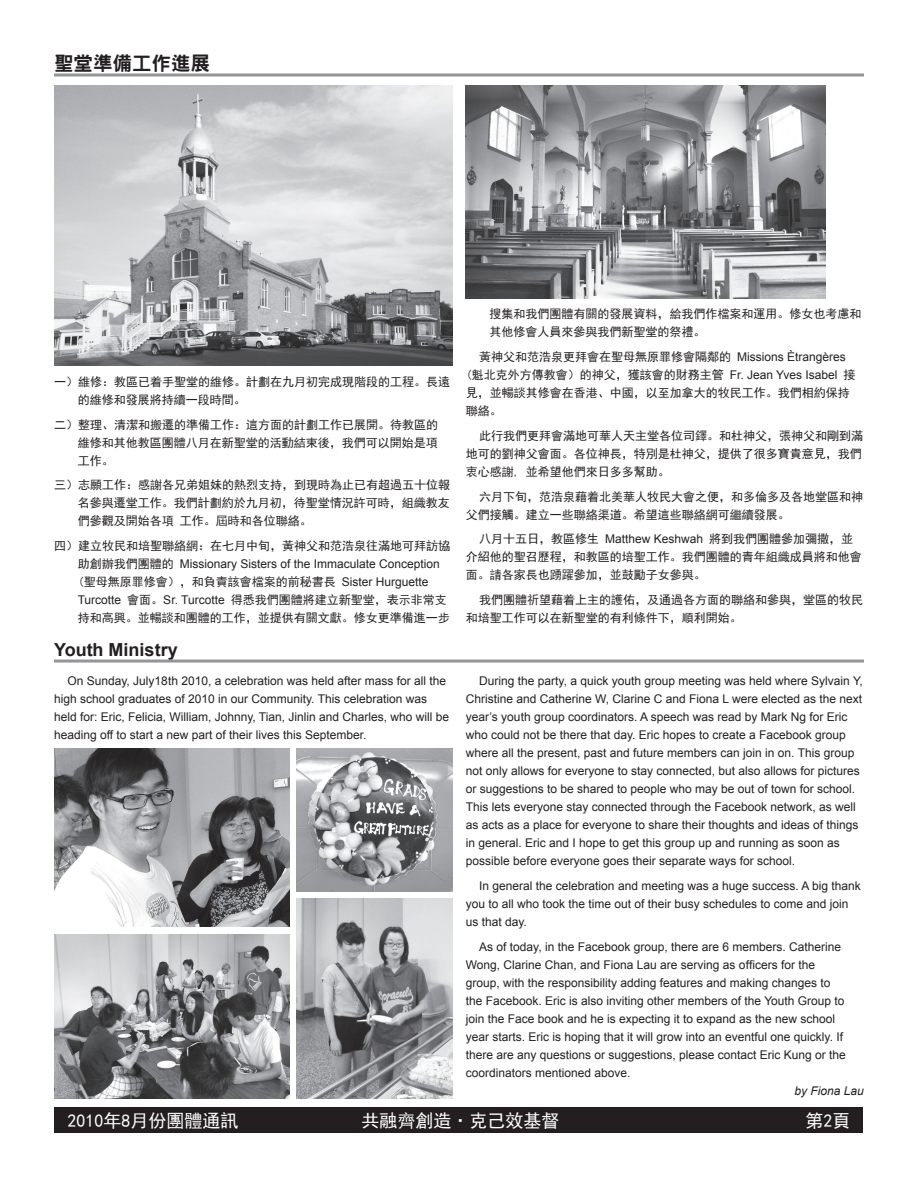
<style>
.page{position:relative;width:918px;height:1188px;background:#fff}
.page>*{position:absolute;margin:0;border:0;box-sizing:border-box;transform-origin:0 0}
.t1{font:800 19.5px "Han Wang Hei";color:#231f20}
.t2{font:18px "Sim Hei";color:#fff}
.t3{font:700 18px "Arial";color:#231f20}
.t4{font:12px/18px "Arial";color:#231f20}
.t5{font:12px/18px "Sim Hei";color:#231f20}
.t6{font:italic 12px "Arial";color:#231f20}
.s1{font-family:"Sim Hei"}
.s2{font-family:"Arial"}
</style>
<div class="page">
<div style="left:55px;top:1108px;width:808px;height:25px;background:#231f20"></div>
<hr style="left:54px;top:660px;width:810px;height:3px;background:#939598">
<hr style="left:54px;top:74px;width:810px;height:2px;background:#939598">
<img style="left:54px;top:85px;width:398px;height:280px">
<img style="left:466px;top:85px;width:360px;height:213px">
<img style="left:297px;top:748px;width:155px;height:144px">
<img style="left:297px;top:898px;width:155px;height:201px">
<img style="left:54px;top:935px;width:235px;height:164px">
<img style="left:54px;top:748px;width:235px;height:178px">
<h1 class="t1" style="left:54px;top:53px;width:157px">聖堂準備工作進展</h1>
<p class="t5" style="left:78px;top:373px;width:374px;text-indent:-24px">一）維修：教區已着手聖堂的維修。計劃在九月初完成現階段的工程。長遠的維修和發展將持續一段時間。</p>
<p class="t5" style="left:78px;top:415px;width:362px;text-align:justify;text-indent:-24px">二）整理、清潔和搬遷的準備工作：這方面的計劃工作已展開。待教區的維修和其他教區團體八月在新聖堂的活動結束後，我們可以開始是項工作。</p>
<p class="t5" style="left:78px;top:476px;width:374px;text-align:justify;text-indent:-24px">三）志願工作：感謝各兄弟姐妹的熱烈支持，到現時為止已有超過五十位報名參與遷堂工作。我們計劃約於九月初，待聖堂情況許可時，組織教友們參觀及開始各項 工作。屆時和各位聯絡。</p>
<p class="t5" style="left:54px;top:537px;width:397px">四）建立牧民和培聖聯絡網：在七月中旬，黃神父和范浩泉往滿地可拜訪協</p>
<p class="t4" style="left:78px;top:555px;width:364px"><span class="s1">助創辦我們團體的</span> Missionary Sisters of the Immaculate Conception</p>
<p class="t5" style="left:78px;top:573px;width:374px">(聖母無原罪修會），和負責該會檔案的前秘書長 <span class="s2">Sister Hurguette<br>Turcotte</span> 會面。<span class="s2">Sr. Turcotte</span> 得悉我們團體將建立新聖堂，表示非常支持和高興。並暢談和團體的工作，並提供有關文獻。修女更準備進一步</p>
<h2 class="t3" style="left:54px;top:638px;width:125px">Youth Ministry</h2>
<p class="t4" style="left:54px;top:672px;width:397px;text-indent:14px">On Sunday, July18th 2010, a celebration was held after mass for all the high school graduates of 2010 in our Community. This celebration was held for: Eric, Felicia, William, Johnny, Tian, Jinlin and Charles, who will be heading off to start a new part of their lives this September.</p>
<p class="t5" style="left:490px;top:305px;width:373px">搜集和我們團體有關的發展資料，給我們作檔案和運用。修女也考慮和其他修會人員來參與我們新聖堂的祭禮。</p>
<p class="t5" style="left:466px;top:348px;width:391px;text-indent:14px">黃神父和范浩泉更拜會在聖母無原罪修會隔鄰的 <span class="s2">Missions Ètrangères<br></span>(魁北克外方傳教會）的神父，獲該會的財務主管 <span class="s2">Fr. Jean Yves Isabel</span> 接見，並暢談其修會在香港、中國，以至加拿大的牧民工作。我們相約保持聯絡。</p>
<p class="t5" style="left:466px;top:427px;width:399px;text-indent:14px">此行我們更拜會滿地可華人天主堂各位司鐸。和杜神父，張神父和剛到滿地可的劉神父會面。各位神長，特別是杜神父，提供了很多寶貴意見，我們衷心感謝, 並希望他們來日多多幫助。</p>
<p class="t5" style="left:466px;top:487px;width:399px;text-indent:14px">六月下旬，范浩泉藉着北美華人牧民大會之便，和多倫多及各地堂區和神父們接觸。建立一些聯絡渠道。希望這些聯絡網可繼續發展。</p>
<p class="t5" style="left:466px;top:530px;width:397px;text-indent:13px">八月十五日，教區修生 <span class="s2">Matthew Keshwah</span> 將到我們團體參加彌撒，並介紹他的聖召歷程，和教區的培聖工作。我們團體的青年組織成員將和他會面。請各家長也踴躍參加，並鼓勵子女參與。</p>
<p class="t5" style="left:466px;top:591px;width:399px;text-indent:14px">我們團體祈望藉着上主的護佑，及通過各方面的聯絡和參與，堂區的牧民和培聖工作可以在新聖堂的有利條件下，順利開始。</p>
<p class="t4" style="left:466px;top:672px;width:399px;text-indent:14px">During the party, a quick youth group meeting was held where Sylvain Y, Christine and Catherine W, Clarine C and Fiona L were elected as the next year’s youth group coordinators. A speech was read by Mark Ng for Eric who could not be there that day. Eric hopes to create a Facebook group where all the present, past and future members can join in on. This group not only allows for everyone to stay connected, but also allows for pictures or suggestions to be shared to people who may be out of town for school.<br>This lets everyone stay connected through the Facebook network, as well as acts as a place for everyone to share their thoughts and ideas of things in general. Eric and I hope to get this group up and running as soon as possible before everyone goes their separate ways for school.</p>
<p class="t4" style="left:466px;top:877px;width:397px;text-indent:14px">In general the celebration and meeting was a huge success. A big thank you to all who took the time out of their busy schedules to come and join us that day.</p>
<p class="t4" style="left:466px;top:938px;width:382px;text-indent:14px">As of today, in the Facebook group, there are 6 members. Catherine Wong, Clarine Chan, and Fiona Lau are serving as officers for the group, with the responsibility adding features and making changes to the Facebook. Eric is also inviting other members of the Youth Group to join the Face book and he is expecting it to expand as the new school year starts. Eric is hoping that it will grow into an eventful one quickly. If there are any questions or suggestions, please contact Eric Kung or the coordinators mentioned above.</p>
<p class="t6" style="left:795px;top:1083px;width:71px">by Fiona Lau</p>
<h2 class="t2" style="left:68px;top:1111px;width:172px">2010年8月份團體通訊</h2>
<h2 class="t2" style="left:361px;top:1111px;width:200px">共融齊創造·克己效基督</h2>
<h2 class="t2" style="left:806px;top:1111px;width:46px">第2頁</h2>
</div>
